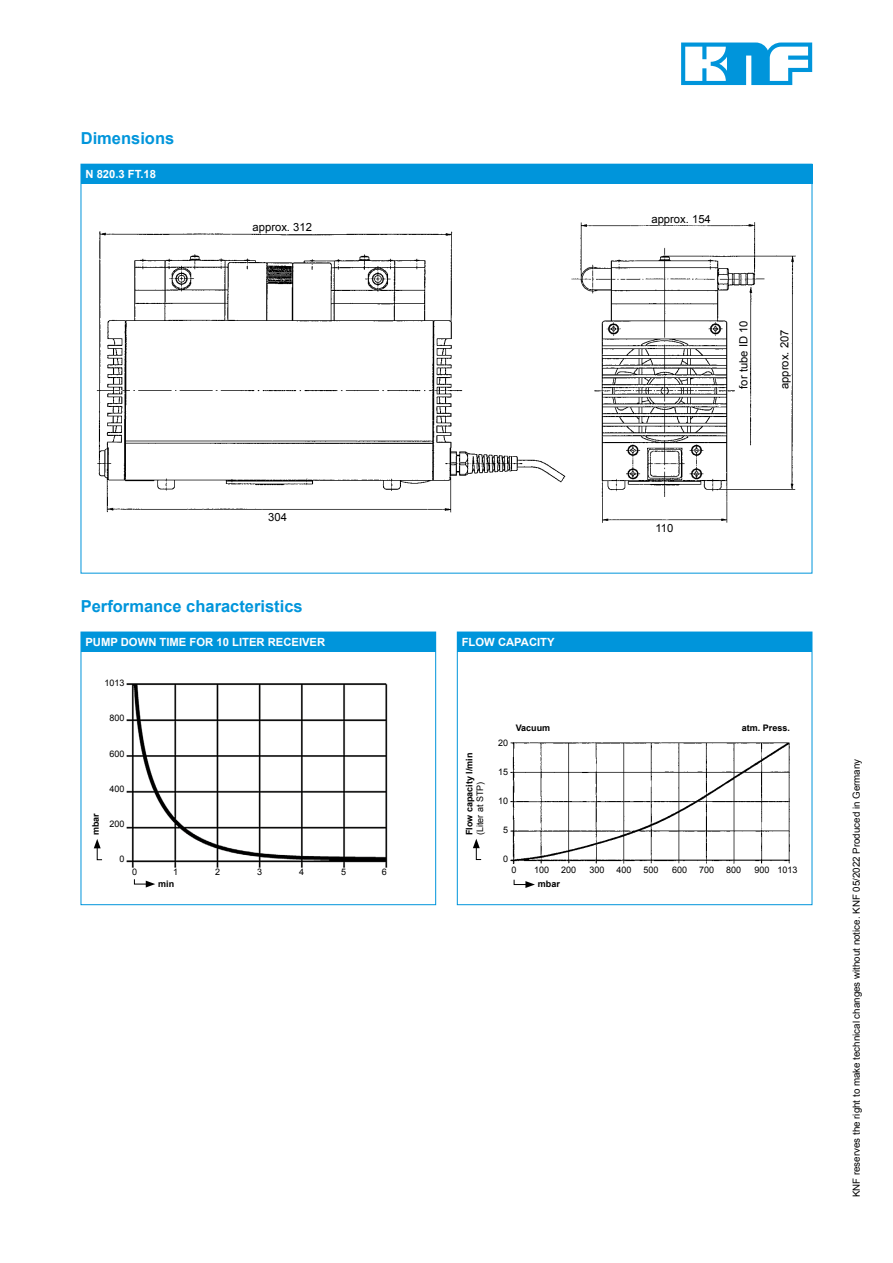
<style>
.page{position:relative;width:893px;height:1263px;background:#fff}
.page>*{position:absolute;margin:0;border:0;box-sizing:border-box;transform-origin:0 0}
.DE_-_Copy_Titel{font:700 16.5px "Arial";color:#0095db}
.DE_-_Table_Title{font:700 11.25px "Arial";color:#fff}
.DE_-_Table_Subtitle{font:11.25px "Arial";color:#000}
.t1{font:9.75px "Arial";color:#000}
.Beschriftung_Diagram{font:9px "Arial";color:#000}
.Beschriftung_Diagram-2{font:700 9px "Arial";color:#000}
</style>
<div class="page">
<svg style="left:681px;top:43px;width:131px;height:42px"></svg>
<div style="left:81px;top:632px;width:354px;height:20px;background:#0095db"></div>
<div style="left:81px;top:632px;width:355px;height:273px;border:1px solid #0095db"></div>
<div style="left:457px;top:632px;width:355px;height:20px;background:#0095db"></div>
<div style="left:457px;top:632px;width:355px;height:273px;border:1px solid #0095db"></div>
<img style="left:127px;top:683px;width:261px;height:184px">
<img style="left:510px;top:742px;width:280px;height:121px">
<svg style="left:94px;top:839px;width:8px;height:21px"></svg>
<svg style="left:134px;top:879px;width:21px;height:8px"></svg>
<svg style="left:473px;top:839px;width:9px;height:21px"></svg>
<svg style="left:513px;top:879px;width:22px;height:9px"></svg>
<img style="left:96px;top:231px;width:470px;height:282px">
<div style="left:81px;top:164px;width:732px;height:20px;background:#0095db"></div>
<img style="left:571px;top:222px;width:225px;height:301px">
<p class="DE_-_Copy_Titel" style="left:81px;top:128px;width:95px">Dimensions</p>
<p class="DE_-_Table_Title" style="left:85px;top:167px;width:72px">N 820.3 FT.18</p>
<p class="DE_-_Table_Subtitle" style="left:253px;top:220px;width:61px">approx. 312</p>
<p class="DE_-_Table_Subtitle" style="left:268px;top:510px;width:20px">304</p>
<p class="DE_-_Copy_Titel" style="left:81px;top:596px;width:223px">Performance characteristics</p>
<p class="DE_-_Table_Title" style="left:85px;top:635px;width:241px">PUMP DOWN TIME FOR 10 LITER RECEIVER</p>
<p class="DE_-_Table_Title" style="left:462px;top:635px;width:94px">FLOW CAPACITY</p>
<p class="DE_-_Table_Subtitle" style="left:651px;top:212px;width:61px">approx. 154</p>
<p class="DE_-_Table_Subtitle" style="left:736px;top:389px;width:70px;rotate:-90deg">for tube ID 10</p>
<p class="DE_-_Table_Subtitle" style="left:777px;top:389px;width:61px;rotate:-90deg">approx. 207</p>
<p class="DE_-_Table_Subtitle" style="left:655px;top:521px;width:19px">110</p>
<p class="Beschriftung_Diagram" style="left:105px;top:677px;width:22px">1013</p>
<p class="Beschriftung_Diagram" style="left:110px;top:712px;width:17px">800</p>
<p class="Beschriftung_Diagram" style="left:110px;top:747px;width:17px">600</p>
<p class="Beschriftung_Diagram" style="left:110px;top:783px;width:17px">400</p>
<p class="Beschriftung_Diagram" style="left:110px;top:818px;width:17px">200</p>
<p class="Beschriftung_Diagram" style="left:120px;top:853px;width:7px">0</p>
<p class="Beschriftung_Diagram-2" style="left:90px;top:835px;width:24px;rotate:-90deg">mbar</p>
<p class="Beschriftung_Diagram-2" style="left:463px;top:835px;width:84px;rotate:-90deg">Flow capacity l/min</p>
<p class="Beschriftung_Diagram" style="left:474px;top:835px;width:55px;rotate:-90deg">(Liter at STP)</p>
<p class="Beschriftung_Diagram" style="left:498px;top:737px;width:12px">20</p>
<p class="Beschriftung_Diagram" style="left:498px;top:766px;width:12px">15</p>
<p class="Beschriftung_Diagram" style="left:498px;top:795px;width:12px">10</p>
<p class="Beschriftung_Diagram" style="left:503px;top:824px;width:7px">5</p>
<p class="Beschriftung_Diagram" style="left:503px;top:853px;width:7px">0</p>
<p class="Beschriftung_Diagram-2" style="left:516px;top:722px;width:36px">Vacuum</p>
<p class="Beschriftung_Diagram-2" style="left:742px;top:722px;width:50px">atm. Press.</p>
<p class="Beschriftung_Diagram" style="left:132px;top:866px;width:7px">0</p>
<p class="Beschriftung_Diagram" style="left:173px;top:866px;width:7px">1</p>
<p class="Beschriftung_Diagram" style="left:215px;top:866px;width:7px">2</p>
<p class="Beschriftung_Diagram" style="left:257px;top:866px;width:7px">3</p>
<p class="Beschriftung_Diagram" style="left:299px;top:866px;width:7px">4</p>
<p class="Beschriftung_Diagram" style="left:341px;top:866px;width:7px">5</p>
<p class="Beschriftung_Diagram" style="left:382px;top:866px;width:7px">6</p>
<p class="Beschriftung_Diagram" style="left:512px;top:864px;width:7px">0</p>
<p class="Beschriftung_Diagram" style="left:534px;top:864px;width:17px">100</p>
<p class="Beschriftung_Diagram" style="left:561px;top:864px;width:17px">200</p>
<p class="Beschriftung_Diagram" style="left:590px;top:864px;width:17px">300</p>
<p class="Beschriftung_Diagram" style="left:617px;top:864px;width:17px">400</p>
<p class="Beschriftung_Diagram" style="left:644px;top:864px;width:17px">500</p>
<p class="Beschriftung_Diagram" style="left:672px;top:864px;width:17px">600</p>
<p class="Beschriftung_Diagram" style="left:699px;top:864px;width:17px">700</p>
<p class="Beschriftung_Diagram" style="left:726px;top:864px;width:17px">800</p>
<p class="Beschriftung_Diagram" style="left:755px;top:864px;width:45px">900 1013</p>
<p class="Beschriftung_Diagram-2" style="left:158px;top:877px;width:18px">min</p>
<p class="Beschriftung_Diagram-2" style="left:538px;top:878px;width:24px">mbar</p>
<p class="t1" style="left:850px;top:1197px;width:440px;rotate:-90deg">KNF reserves the right to make technical changes without notice. KNF 05/2022 Produced in Germany</p>
</div>
